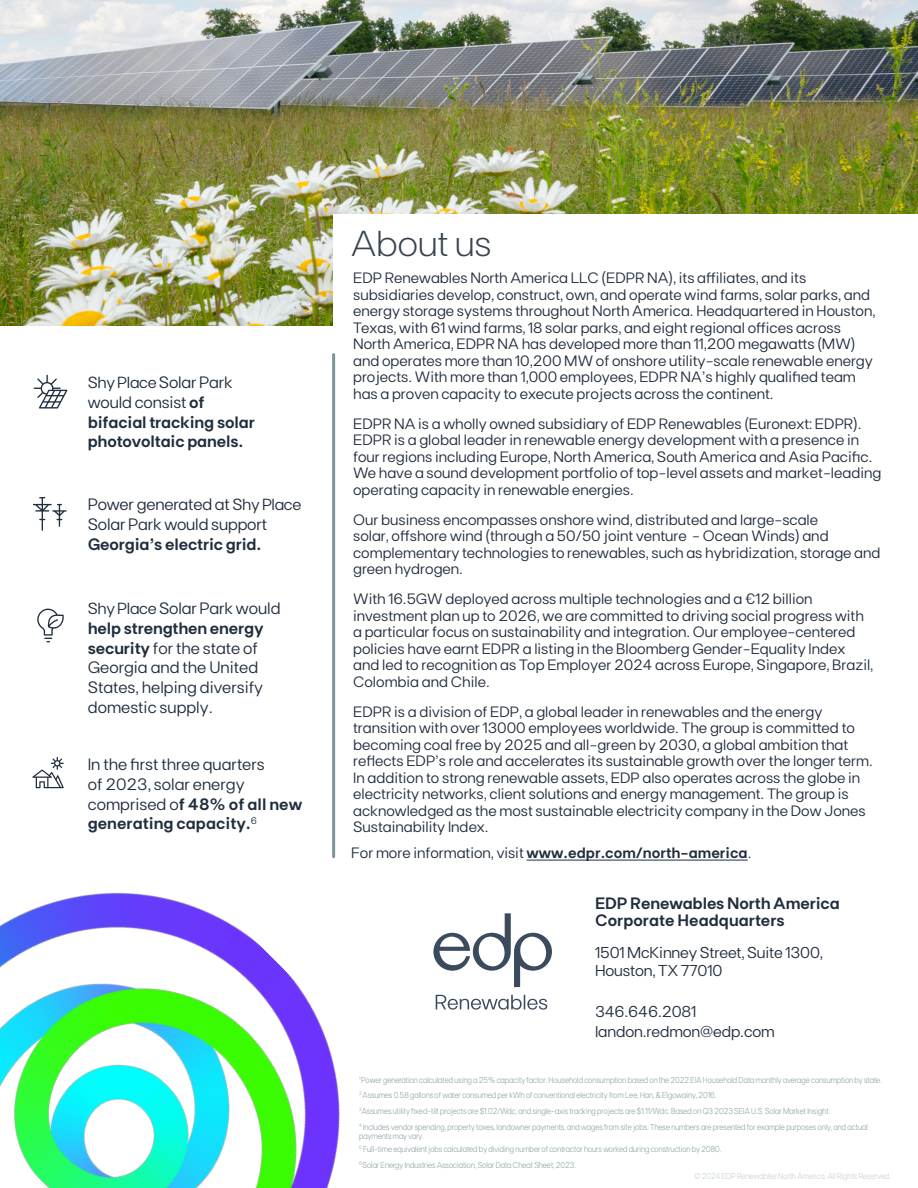
<style>
.page{position:relative;width:918px;height:1188px;background:#fff}
.page>*{position:absolute;margin:0;border:0;box-sizing:border-box;transform-origin:0 0}
.t1{font:300 36px "FT Base";color:#374351}
.t2{font:16.5px/19.8px "FT Base";color:#212e3e}
.t3{font:600 16.5px/19.8px "FT Base";letter-spacing:-.01em;color:#212e3e}
.t4{font:15.75px/18px "FT Base";letter-spacing:-.01em;color:#212e3e}
.t5{font:15px/16.5px "FT Base";color:#212e3e}
.t6{font:600 15px "FT Base";color:#212e3e}
.t7{font:300 8.7px/15.8px "FT Base";color:#7c9599;scale:.85 1}
.t8{font:300 8.7px "FT Base";color:#bdcacc;scale:.85 1}
.s1{font-weight:400;font-size:16.2px}
.s2{font-weight:400}
.s3{font-size:16.2px}
.s4{font-weight:600}
</style>
<div class="page">
<img style="left:0;top:0;width:918px;height:325px">
<hr style="left:332px;top:353px;width:3px;height:505px;background:#7c9599;border-radius:2px">
<svg style="left:32px;top:757px;width:32px;height:31px"></svg>
<svg style="left:34px;top:375px;width:33px;height:34px"></svg>
<svg style="left:33px;top:497px;width:34px;height:34px"></svg>
<svg style="left:37px;top:608px;width:27px;height:34px"></svg>
<svg style="left:433px;top:913px;width:119px;height:97px"></svg>
<img style="left:0;top:800px;width:340px;height:388px">
<div style="left:333px;top:215px;width:585px;height:138px;background:#fff"></div>
<hr style="left:527px;top:860px;width:221px;height:1px;background:#212e3e">
<p class="t3" style="left:88px;top:372px;width:169px"><span class="s1">Shy Place</span> <span class="s2">Solar Park would consist</span> of bifacial tracking solar photovoltaic panels.</p>
<p class="t2" style="left:88px;top:494px;width:215px">Power generated at <span class="s3">Shy Place<br></span>Solar Park would support</p>
<p class="t3" style="left:88px;top:534px;width:175px">Georgia’s electric grid.</p>
<p class="t2" style="left:88px;top:598px;width:194px"><span class="s3">Shy Place</span> Solar Park would <span class="s4">help strengthen energy security</span> for the state of<br>Georgia and the United<br>States, helping diversify domestic supply.</p>
<p class="t2" style="left:88px;top:754px;width:216px">In the first three quarters<br>of 2023, solar energy comprised o<span class="s4">f 48% of all new generating capacity.</span><sup>6</sup></p>
<h1 class="t1" style="left:351px;top:223px;width:142px">About us</h1>
<p class="t5" style="left:353px;top:269px;width:524px">EDP Renewables North America LLC (EDPR NA), its affiliates, and its subsidiaries develop, construct, own, and operate wind farms, solar parks, and energy storage systems throughout North America. Headquartered in Houston, Texas, with 61 wind farms, 18 solar parks, and eight regional offices across North America, EDPR NA has developed more than 11,200 megawatts (MW) and operates more than 10,200 MW of onshore utility-scale renewable energy projects. With more than 1,000 employees, EDPR NA’s highly qualified team has a proven capacity to execute projects across the continent.</p>
<p class="t5" style="left:353px;top:415px;width:530px">EDPR NA is a wholly owned subsidiary of EDP Renewables (Euronext: EDPR).<br>EDPR is a global leader in renewable energy development with a presence in four regions including Europe, North America, South America and Asia Pacific.<br>We have a sound development portfolio of top-level assets and market-leading operating capacity in renewable energies.</p>
<p class="t5" style="left:353px;top:511px;width:529px">Our business encompasses onshore wind, distributed and large-scale<br>solar, offshore wind (through a 50/50 joint venture - Ocean Winds) and complementary technologies to renewables, such as hybridization, storage and green hydrogen.</p>
<p class="t5" style="left:353px;top:590px;width:522px">With 16.5GW deployed across multiple technologies and a €12 billion investment plan up to 2026, we are committed to driving social progress with a particular focus on sustainability and integration. Our employee-centered policies have earnt EDPR a listing in the Bloomberg Gender-Equality Index and led to recognition as Top Employer 2024 across Europe, Singapore, Brazil, Colombia and Chile.</p>
<p class="t5" style="left:353px;top:703px;width:521px">EDPR is a division of EDP, a global leader in renewables and the energy transition with over 13000 employees worldwide. The group is committed to becoming coal free by 2025 and all-green by 2030, a global ambition that reflects EDP’s role and accelerates its sustainable growth over the longer term.<br>In addition to strong renewable assets, EDP also operates across the globe in electricity networks, client solutions and energy management. The group is acknowledged as the most sustainable electricity company in the Dow Jones Sustainability Index.</p>
<p class="t6" style="left:351px;top:844px;width:402px"><span class="s2">For more information, visit</span> www.edpr.com/north-america<span class="s2">.</span></p>
<p class="t3" style="left:595px;top:895px;width:246px;line-height:16.5px">EDP Renewables North America<br>Corporate Headquarters</p>
<p class="t4" style="left:595px;top:943px;width:230px">1501 McKinney Street, Suite 1300,<br>Houston, TX 77010</p>
<p class="t4" style="left:595px;top:1001px;width:181px;line-height:20.2px">346.646.2081 landon.redmon@edp.com</p>
<p class="t7" style="left:359px;top:1072px;width:617px"><sup>1</sup> Power generation calculated using a 25% capacity factor. Household consumption based on the 2022 EIA Household Data monthly average consumption by state.<br><sup>2</sup> Assumes 0.58 gallons of water consumed per kWh of conventional electricity from Lee, Han, &amp; Elgowainy, 2016.<br><sup>3</sup>Assumes utility fixed-tilt projects are $1.02/Wdc, and single-axis tracking projects are $1.11/Wdc. Based on Q3 2023 SEIA U.S. Solar Market Insight.<br><sup>4</sup> Includes vendor spending, property taxes, landowner payments, and wages from site jobs. These numbers are presented for example purposes only, and actual</p>
<p class="t7" style="left:359px;top:1129px;width:428px;line-height:13px">payments may vary.<br><sup>5</sup> Full-time equivalent jobs calculated by dividing number of contractor hours worked during construction by 2080.</p>
<p class="t7" style="left:359px;top:1157px;width:257px"><sup>6</sup> Solar Energy Industries Association, Solar Data Cheat Sheet, 2023.</p>
<p class="t8" style="left:695px;top:1171px;width:232px">© 2024 EDP Renewables North America. All Rights Reserved.</p>
</div>
